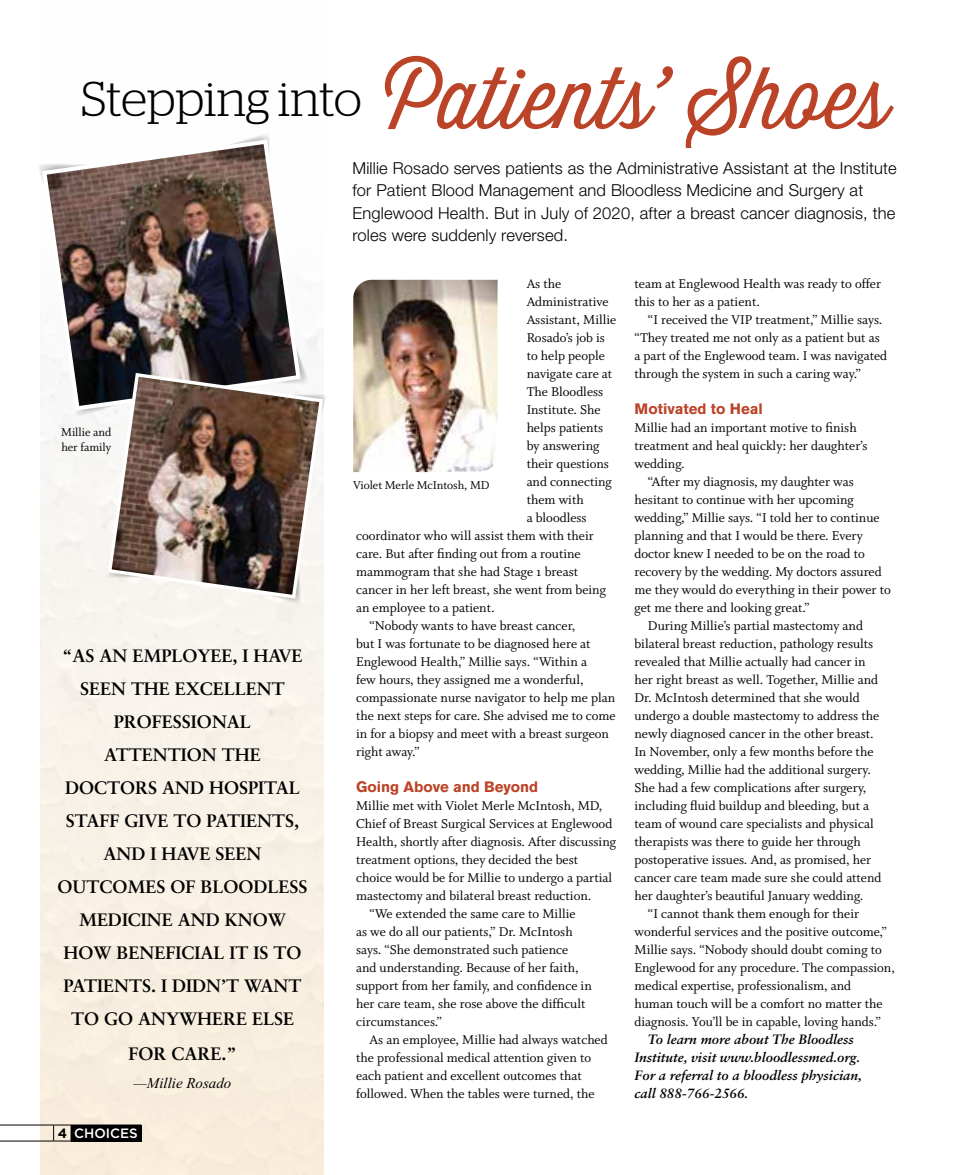
<style>
.page{position:relative;width:972px;height:1175px;background:#fff}
.page>*{position:absolute;margin:0;border:0;box-sizing:border-box;transform-origin:0 0}
.t1{font:300 84.45px "Thirsty Script";color:#bb4327}
.t2{font:700 18px/33.2px "Sabon";color:#000;text-align:center}
.t3{font:300 16.5px/22.5px "Helvetica Neue LT Std";letter-spacing:.01em;color:#000}
.t4{font:700 15px "Akzidenz Grotesk BQ";color:#bb4327}
.t5{font:italic 15px "Times New Roman";color:#000}
.t6{font:14.25px/18px "Whitman Roman Os F";color:#000}
.t7{font:italic 700 13.5px/18px "Sabon";color:#000}
.t8{font:500 13.5px "Gotham";color:#fff}
.t9{font:12.75px/15.3px "Whitman Roman LF";letter-spacing:-.005em;color:#000}
.s1{font-family:"Stag";font-size:48.9px;color:#000}
.s2{font-weight:700;color:#000}
</style>
<div class="page">
<img style="left:41px;top:332px;width:283px;height:842px">
<svg style="left:39px;top:134px;width:272px;height:285px"></svg>
<svg style="left:104px;top:364px;width:222px;height:242px"></svg>
<img style="left:353px;top:280px;width:145px;height:192px">
<img style="left:40px;top:137px;width:263px;height:276px">
<img style="left:106px;top:371px;width:219px;height:229px">
<div style="left:71px;top:1125px;width:70px;height:16px;background:#000"></div>
<hr style="left:0;top:1124px;width:54px;height:1px;background:#000">
<hr style="left:71px;top:1124px;width:70px;height:1px;background:#000">
<svg style="left:141px;top:1125px;width:1px;height:15px"></svg>
<hr style="left:0;top:1140px;width:54px;height:1px;background:#000">
<svg style="left:53px;top:1124px;width:19px;height:17px"></svg>
<hr style="left:71px;top:1140px;width:70px;height:1px;background:#000">
<h1 class="t1" style="left:81px;top:38px;width:810px"><span class="s1">Stepping into</span> Patients’ Shoes</h1>
<p class="t9" style="left:61px;top:424px;width:52px">Millie and her family</p>
<p class="t2" style="left:57px;top:638px;width:252px">“AS AN EMPLOYEE, I HAVE<br>SEEN THE EXCELLENT<br>PROFESSIONAL<br>ATTENTION THE<br>DOCTORS AND HOSPITAL<br>STAFF GIVE TO PATIENTS,<br>AND I HAVE SEEN<br>OUTCOMES OF BLOODLESS<br>MEDICINE AND KNOW<br>HOW BENEFICIAL IT IS TO<br>PATIENTS. I DIDN’T WANT<br>TO GO ANYWHERE ELSE<br>FOR CARE.”</p>
<p class="t5" style="left:134px;top:1075px;width:99px">—Millie Rosado</p>
<p class="t8" style="left:58px;top:1124px;width:82px"><span class="s2">4</span> CHOICES</p>
<p class="t3" style="left:352px;top:156px;width:546px">Millie Rosado serves patients as the Administrative Assistant at the Institute for Patient Blood Management and Bloodless Medicine and Surgery at Englewood Health. But in July of 2020, after a breast cancer diagnosis, the roles were suddenly reversed.</p>
<p class="t6" style="left:527px;top:275px;width:36px">As the</p>
<p class="t6" style="left:527px;top:293px;width:84px">Administrative</p>
<p class="t6" style="left:527px;top:311px;width:91px">Assistant, Millie</p>
<p class="t6" style="left:527px;top:329px;width:80px">Rosado’s job is</p>
<p class="t6" style="left:527px;top:347px;width:80px">to help people</p>
<p class="t6" style="left:527px;top:365px;width:87px">navigate care at</p>
<p class="t6" style="left:527px;top:383px;width:78px">The Bloodless</p>
<p class="t6" style="left:527px;top:401px;width:76px">Institute. She</p>
<p class="t6" style="left:527px;top:419px;width:78px">helps patients</p>
<p class="t6" style="left:527px;top:437px;width:74px">by answering</p>
<p class="t6" style="left:527px;top:455px;width:84px">their questions</p>
<p class="t6" style="left:527px;top:473px;width:87px">and connecting</p>
<p class="t6" style="left:527px;top:491px;width:59px">them with</p>
<p class="t6" style="left:527px;top:509px;width:62px">a bloodless</p>
<p class="t6" style="left:356px;top:527px;width:239px">coordinator who will assist them with their</p>
<p class="t6" style="left:356px;top:545px;width:226px">care. But after finding out from a routine</p>
<p class="t6" style="left:356px;top:563px;width:224px">mammogram that she had Stage 1 breast</p>
<p class="t6" style="left:356px;top:581px;width:251px">cancer in her left breast, she went from being</p>
<p class="t6" style="left:356px;top:599px;width:140px">an employee to a patient.</p>
<p class="t6" style="left:370px;top:617px;width:207px">“Nobody wants to have breast cancer,</p>
<p class="t6" style="left:356px;top:635px;width:236px">but I was fortunate to be diagnosed here at</p>
<p class="t6" style="left:356px;top:653px;width:232px">Englewood Health,” Millie says. “Within a</p>
<p class="t6" style="left:356px;top:671px;width:229px">few hours, they assigned me a wonderful,</p>
<p class="t6" style="left:356px;top:689px;width:261px">compassionate nurse navigator to help me plan</p>
<p class="t6" style="left:356px;top:707px;width:261px">the next steps for care. She advised me to come</p>
<p class="t6" style="left:356px;top:725px;width:255px">in for a biopsy and meet with a breast surgeon</p>
<p class="t6" style="left:356px;top:743px;width:65px">right away.”</p>
<p class="t4" style="left:356px;top:778px;width:184px">Going Above and Beyond</p>
<p class="t6" style="left:356px;top:797px;width:248px">Millie met with Violet Merle McIntosh, MD,</p>
<p class="t6" style="left:356px;top:815px;width:258px">Chief of Breast Surgical Services at Englewood</p>
<p class="t6" style="left:356px;top:833px;width:262px">Health, shortly after diagnosis. After discussing</p>
<p class="t6" style="left:356px;top:851px;width:224px">treatment options, they decided the best</p>
<p class="t6" style="left:356px;top:869px;width:258px">choice would be for Millie to undergo a partial</p>
<p class="t6" style="left:356px;top:887px;width:237px">mastectomy and bilateral breast reduction.</p>
<p class="t6" style="left:370px;top:905px;width:208px">“We extended the same care to Millie</p>
<p class="t6" style="left:356px;top:923px;width:218px">as we do all our patients,” Dr. McIntosh</p>
<p class="t6" style="left:356px;top:941px;width:214px">says. “She demonstrated such patience</p>
<p class="t6" style="left:356px;top:959px;width:224px">and understanding. Because of her faith,</p>
<p class="t6" style="left:356px;top:977px;width:237px">support from her family, and confidence in</p>
<p class="t6" style="left:356px;top:995px;width:231px">her care team, she rose above the difficult</p>
<p class="t6" style="left:356px;top:1013px;width:88px">circumstances.”</p>
<p class="t6" style="left:370px;top:1031px;width:240px">As an employee, Millie had always watched</p>
<p class="t6" style="left:356px;top:1049px;width:237px">the professional medical attention given to</p>
<p class="t6" style="left:356px;top:1067px;width:227px">each patient and excellent outcomes that</p>
<p class="t6" style="left:356px;top:1085px;width:240px">followed. When the tables were turned, the</p>
<p class="t6" style="left:634px;top:275px;width:248px">team at Englewood Health was ready to offer this to her as a patient.</p>
<p class="t6" style="left:634px;top:311px;width:254px;text-indent:13px">“I received the VIP treatment,” Millie says. “They treated me not only as a patient but as a part of the Englewood team. I was navigated through the system in such a caring way.”</p>
<p class="t4" style="left:634px;top:400px;width:130px">Motivated to Heal</p>
<p class="t6" style="left:634px;top:419px;width:234px">Millie had an important motive to finish treatment and heal quickly: her daughter’s wedding.</p>
<p class="t6" style="left:648px;top:473px;width:207px">“After my diagnosis, my daughter was</p>
<p class="t6" style="left:634px;top:491px;width:221px">hesitant to continue with her upcoming</p>
<p class="t6" style="left:634px;top:509px;width:247px">wedding,” Millie says. “I told her to continue</p>
<p class="t6" style="left:634px;top:527px;width:230px">planning and that I would be there. Every</p>
<p class="t6" style="left:634px;top:545px;width:232px">doctor knew I needed to be on the road to</p>
<p class="t6" style="left:634px;top:563px;width:249px">recovery by the wedding. My doctors assured</p>
<p class="t6" style="left:634px;top:581px;width:258px">me they would do everything in their power to</p>
<p class="t6" style="left:634px;top:599px;width:177px">get me there and looking great.”</p>
<p class="t6" style="left:648px;top:617px;width:217px">During Millie’s partial mastectomy and</p>
<p class="t6" style="left:634px;top:635px;width:240px">bilateral breast reduction, pathology results</p>
<p class="t6" style="left:634px;top:653px;width:233px">revealed that Millie actually had cancer in</p>
<p class="t6" style="left:634px;top:671px;width:245px">her right breast as well. Together, Millie and</p>
<p class="t6" style="left:634px;top:689px;width:227px">Dr. McIntosh determined that she would</p>
<p class="t6" style="left:634px;top:707px;width:246px">undergo a double mastectomy to address the</p>
<p class="t6" style="left:634px;top:725px;width:241px">newly diagnosed cancer in the other breast.</p>
<p class="t6" style="left:634px;top:743px;width:241px">In November, only a few months before the</p>
<p class="t6" style="left:634px;top:761px;width:238px">wedding, Millie had the additional surgery.</p>
<p class="t6" style="left:634px;top:779px;width:234px">She had a few complications after surgery,</p>
<p class="t6" style="left:634px;top:797px;width:236px">including fluid buildup and bleeding, but a</p>
<p class="t6" style="left:634px;top:815px;width:241px">team of wound care specialists and physical</p>
<p class="t6" style="left:634px;top:833px;width:228px">therapists was there to guide her through</p>
<p class="t6" style="left:634px;top:851px;width:238px">postoperative issues. And, as promised, her</p>
<p class="t6" style="left:634px;top:869px;width:249px">cancer care team made sure she could attend</p>
<p class="t6" style="left:634px;top:887px;width:230px">her daughter’s beautiful January wedding.</p>
<p class="t6" style="left:648px;top:905px;width:213px">“I cannot thank them enough for their</p>
<p class="t6" style="left:634px;top:923px;width:254px">wonderful services and the positive outcome,”</p>
<p class="t6" style="left:634px;top:941px;width:249px">Millie says. “Nobody should doubt coming to</p>
<p class="t6" style="left:634px;top:959px;width:262px">Englewood for any procedure. The compassion,</p>
<p class="t6" style="left:634px;top:977px;width:218px">medical expertise, professionalism, and</p>
<p class="t6" style="left:634px;top:995px;width:250px">human touch will be a comfort no matter the</p>
<p class="t6" style="left:634px;top:1013px;width:248px">diagnosis. You’ll be in capable, loving hands.”</p>
<p class="t7" style="left:634px;top:1030px;width:229px;text-indent:14px">To learn more about The Bloodless Institute, visit www.bloodlessmed.org.<br>For a referral to a bloodless physician, call 888-766-2566.</p>
<p class="t9" style="left:353px;top:477px;width:138px">Violet Merle McIntosh, MD</p>
</div>
